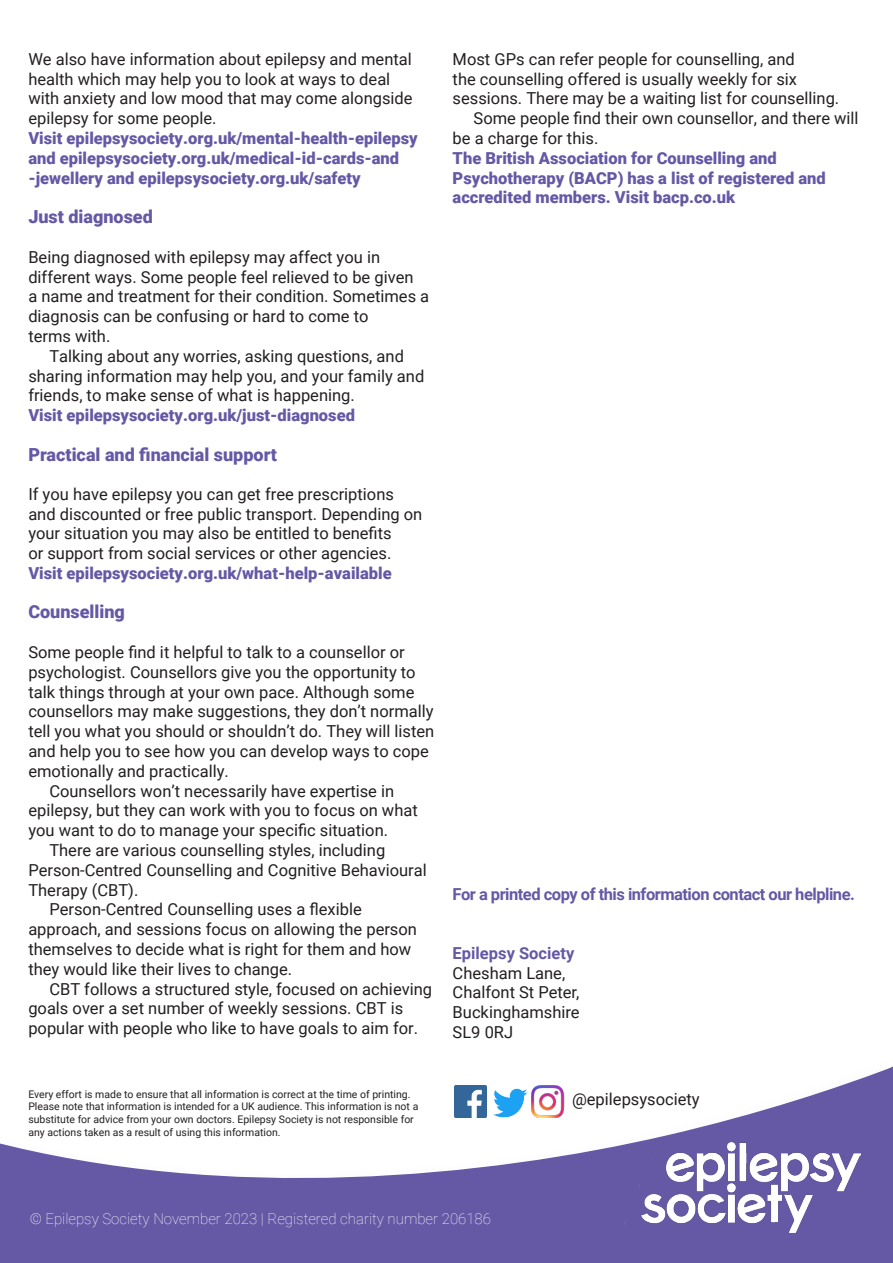
<style>
.page{position:relative;width:893px;height:1263px;background:#fff}
.page>*{position:absolute;margin:0;border:0;box-sizing:border-box;transform-origin:0 0}
.t1{font:900 18px "Roboto";color:#6558a5}
.t2{font:16.5px/19.8px "Roboto";color:#231f20}
.t3{font:900 16.5px/19.8px "Roboto";color:#6558a5}
.t4{font:700 16.5px "Roboto";letter-spacing:-.03em;color:#6558a5}
.t5{font:700 16.5px "Roboto";color:#6558a5}
.t6{font:100 15px "Roboto";color:#fff}
.t7{font:10.5px/12.6px "Roboto";color:#231f20}
</style>
<div class="page">
<svg style="left:0;top:1066px;width:893px;height:197px;fill:#6558a5"></svg>
<img style="left:642px;top:1143px;width:218px;height:89px">
<img style="left:531px;top:1084px;width:33px;height:34px">
<img style="left:454px;top:1085px;width:32px;height:33px">
<img style="left:491px;top:1087px;width:37px;height:30px">
<p class="t2" style="left:28px;top:48px;width:386px">We also have information about epilepsy and mental health which may help you to look at ways to deal with anxiety and low mood that may come alongside epilepsy for some people.</p>
<p class="t3" style="left:28px;top:128px;width:391px">Visit epilepsysociety.org.uk/mental-health-epilepsy and epilepsysociety.org.uk/medical-id-cards-and -jewellery and epilepsysociety.org.uk/safety</p>
<p class="t1" style="left:28px;top:204px;width:126px">Just diagnosed</p>
<p class="t2" style="left:28px;top:246px;width:353px">Being diagnosed with epilepsy may affect you in</p>
<p class="t2" style="left:28px;top:266px;width:387px">different ways. Some people feel relieved to be given</p>
<p class="t2" style="left:28px;top:286px;width:402px">a name and treatment for their condition. Sometimes a</p>
<p class="t2" style="left:28px;top:306px;width:342px">diagnosis can be confusing or hard to come to</p>
<p class="t2" style="left:28px;top:326px;width:84px">terms with.</p>
<p class="t2" style="left:49px;top:345px;width:356px">Talking about any worries, asking questions, and</p>
<p class="t2" style="left:28px;top:365px;width:397px">sharing information may help you, and your family and</p>
<p class="t2" style="left:28px;top:385px;width:328px">friends, to make sense of what is happening.</p>
<p class="t3" style="left:28px;top:405px;width:328px">Visit epilepsysociety.org.uk/just-diagnosed</p>
<p class="t1" style="left:28px;top:441px;width:250px">Practical and financial support</p>
<p class="t2" style="left:28px;top:483px;width:395px">If you have epilepsy you can get free prescriptions and discounted or free public transport. Depending on your situation you may also be entitled to benefits<br>or support from social services or other agencies.</p>
<p class="t3" style="left:28px;top:563px;width:365px">Visit epilepsysociety.org.uk/what-help-available</p>
<p class="t1" style="left:28px;top:599px;width:98px">Counselling</p>
<p class="t2" style="left:28px;top:641px;width:378px">Some people find it helpful to talk to a counsellor or</p>
<p class="t2" style="left:28px;top:661px;width:389px">psychologist. Counsellors give you the opportunity to</p>
<p class="t2" style="left:28px;top:681px;width:388px">talk things through at your own pace. Although some</p>
<p class="t2" style="left:28px;top:701px;width:407px">counsellors may make suggestions, they don’t normally</p>
<p class="t2" style="left:28px;top:721px;width:407px">tell you what you should or shouldn’t do. They will listen</p>
<p class="t2" style="left:28px;top:740px;width:402px">and help you to see how you can develop ways to cope</p>
<p class="t2" style="left:28px;top:760px;width:202px">emotionally and practically.</p>
<p class="t2" style="left:49px;top:780px;width:346px">Counsellors won’t necessarily have expertise in</p>
<p class="t2" style="left:28px;top:800px;width:391px">epilepsy, but they can work with you to focus on what</p>
<p class="t2" style="left:28px;top:820px;width:361px">you want to do to manage your specific situation.</p>
<p class="t2" style="left:49px;top:839px;width:337px">There are various counselling styles, including</p>
<p class="t2" style="left:28px;top:859px;width:400px">Person-Centred Counselling and Cognitive Behavioural</p>
<p class="t2" style="left:28px;top:879px;width:111px">Therapy (CBT).</p>
<p class="t2" style="left:49px;top:899px;width:314px">Person-Centred Counselling uses a flexible</p>
<p class="t2" style="left:28px;top:919px;width:390px">approach, and sessions focus on allowing the person</p>
<p class="t2" style="left:28px;top:938px;width:384px">themselves to decide what is right for them and how</p>
<p class="t2" style="left:28px;top:958px;width:265px">they would like their lives to change.</p>
<p class="t2" style="left:49px;top:978px;width:384px">CBT follows a structured style, focused on achieving</p>
<p class="t2" style="left:28px;top:998px;width:376px">goals over a set number of weekly sessions. CBT is</p>
<p class="t2" style="left:28px;top:1018px;width:391px">popular with people who like to have goals to aim for.</p>
<p class="t2" style="left:453px;top:48px;width:344px">Most GPs can refer people for counselling, and</p>
<p class="t2" style="left:453px;top:68px;width:346px">the counselling offered is usually weekly for six</p>
<p class="t2" style="left:453px;top:88px;width:388px">sessions. There may be a waiting list for counselling.</p>
<p class="t2" style="left:474px;top:108px;width:386px">Some people find their own counsellor, and there will</p>
<p class="t2" style="left:453px;top:128px;width:147px">be a charge for this.</p>
<p class="t3" style="left:453px;top:147px;width:375px">The British Association for Counselling and<br>Psychotherapy (BACP) has a list of registered and accredited members. Visit bacp.co.uk</p>
<p class="t4" style="left:453px;top:883px;width:404px">For a printed copy of this information contact our helpline.</p>
<p class="t5" style="left:453px;top:942px;width:123px">Epilepsy Society</p>
<p class="t2" style="left:453px;top:962px;width:129px">Chesham Lane,<br>Chalfont St Peter,<br>Buckinghamshire<br>SL9 0RJ</p>
<p class="t7" style="left:28px;top:1087px;width:392px">Every effort is made to ensure that all information is correct at the time of printing.<br>Please note that information is intended for a UK audience. This information is not a substitute for advice from your own doctors. Epilepsy Society is not responsible for any actions taken as a result of using this information.</p>
<p class="t2" style="left:572px;top:1089px;width:129px">@epilepsysociety</p>
<p class="t6" style="left:30px;top:1208px;width:463px">© Epilepsy Society November 2023 | Registered charity number 206186</p>
</div>
